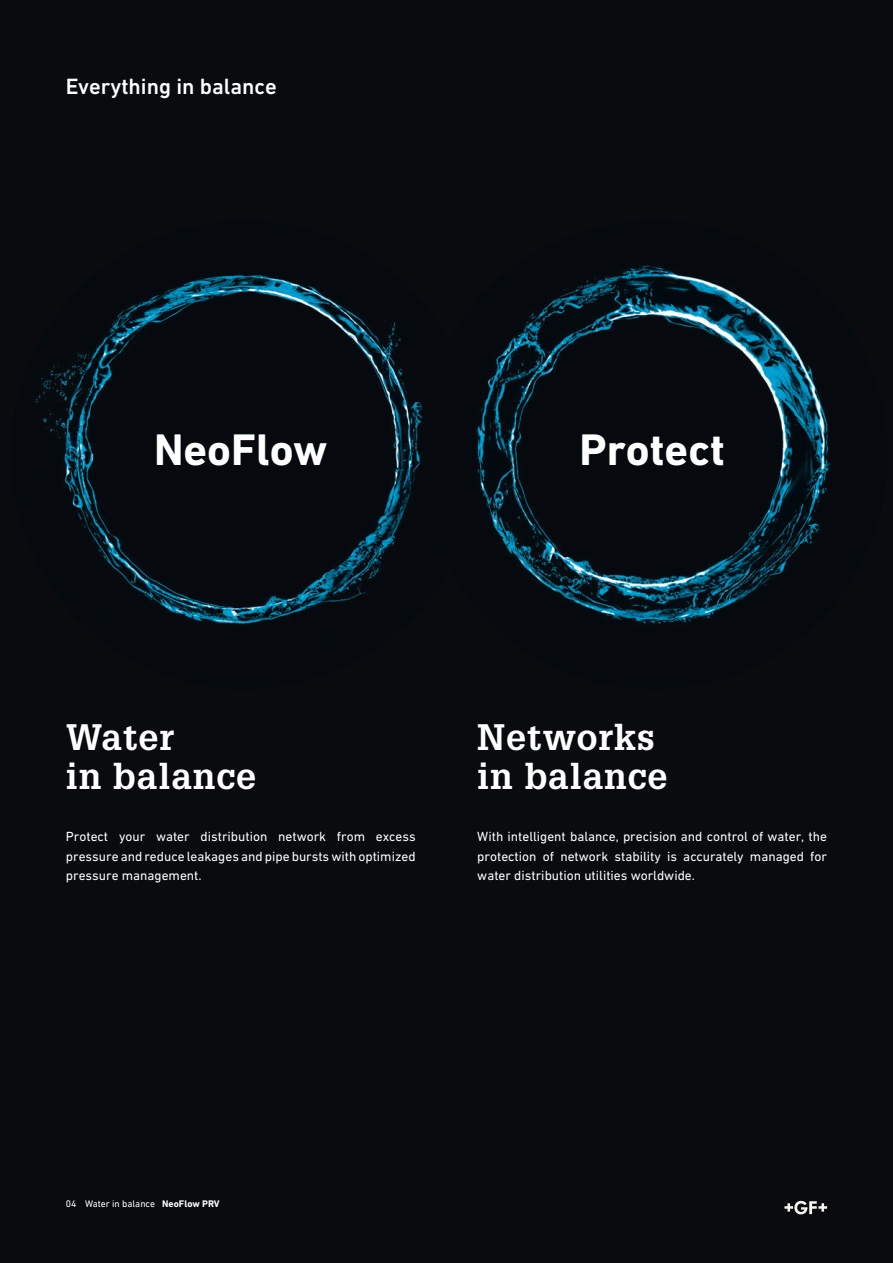
<style>
.page{position:relative;width:893px;height:1263px;background:#090b0e}
.page>*{position:absolute;margin:0;border:0;box-sizing:border-box;transform-origin:0 0}
.t1{font:700 45px "DIN Next W1 G";color:#fff}
.t2{font:700 36px/39.2px "Glypha LT Pro";letter-spacing:.025em;color:#fff}
.t3{font:500 22.5px "DIN Next W1 G";color:#fff}
.t4{font:13.5px/19.5px "DIN Next W1 G";color:#fff;text-align:justify}
.t5{font:9.75px "DIN Next W1 G";color:#fff}
.s1{font-weight:700}
</style>
<div class="page">
<svg style="left:784px;top:1201px;width:43px;height:13px"></svg>
<h3 class="t3" style="left:66px;top:73px;width:213px">Everything in balance</h3>
<h1 class="t1" style="left:154px;top:424px;width:175px">NeoFlow</h1>
<h1 class="t1" style="left:579px;top:424px;width:147px">Protect</h1>
<h2 class="t2" style="left:66px;top:716px;width:192px">Water<br>in balance</h2>
<p class="t4" style="left:66px;top:827px;width:351px">Protect your water distribution network from excess pressure and reduce leakages and pipe bursts with optimized pressure management.</p>
<h2 class="t2" style="left:477px;top:716px;width:192px">Networks in balance</h2>
<p class="t4" style="left:477px;top:827px;width:351px">With intelligent balance, precision and control of water, the protection of network stability is accurately managed for water distribution utilities worldwide.</p>
<p class="t5" style="left:66px;top:1197px;width:155px">04 Water in balance <span class="s1">NeoFlow PRV</span></p>
</div>
